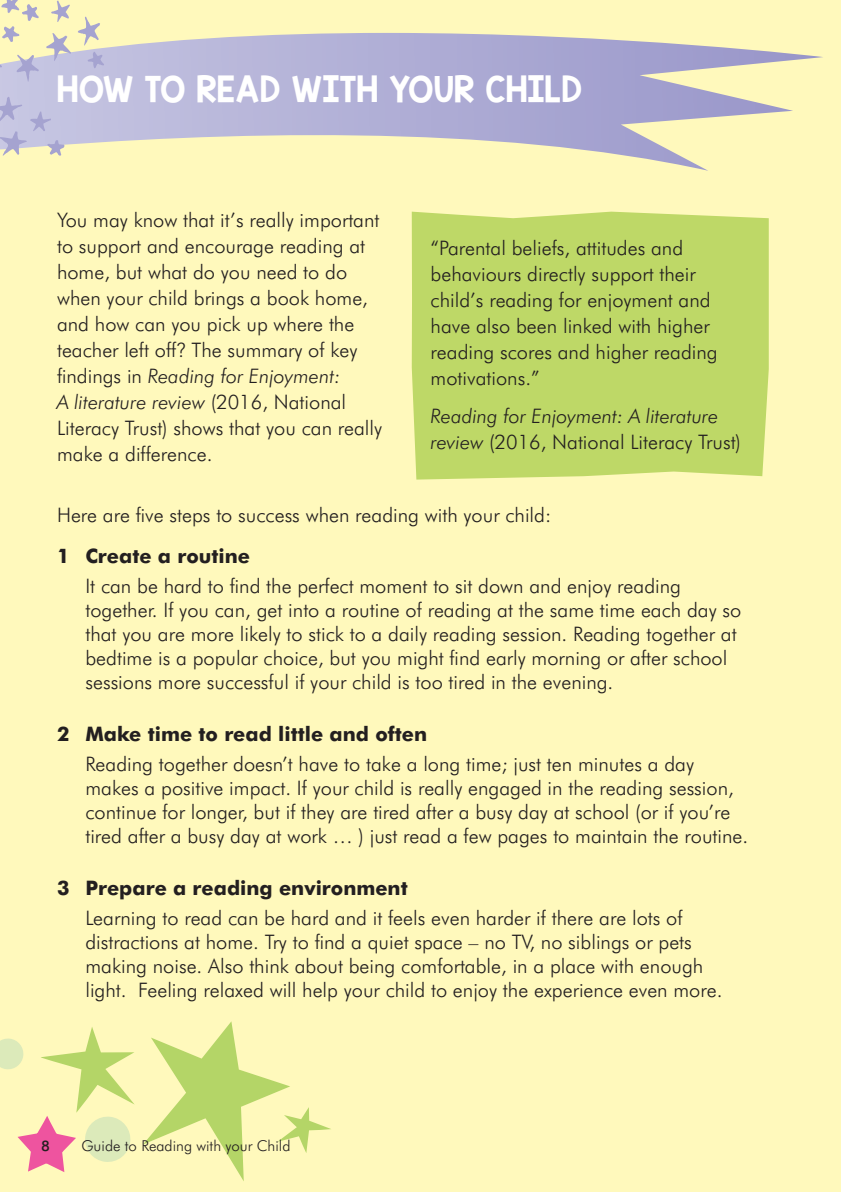
<style>
.page{position:relative;width:841px;height:1192px;background:#fff}
.page>*{position:absolute;margin:0;border:0;box-sizing:border-box;transform-origin:0 0}
.t1{font:30.4px "KG Blank Space Solid";color:#fff}
.t2{font:300 20px/26px "Futura BT";color:#231f20}
.t3{font:700 20px "Futura BT";color:#231f20}
.t4{font:italic 300 20px/26px "Futura BT";color:#231f20}
.t5{font:300 15px "Futura BT";color:#231f20}
.t6{font:500 14.6px "Futura BT";color:#231f20}
.s1{font-family:"Avenir"}
.s2{font-style:italic}
.s3{font-style:normal}
</style>
<div class="page">
<div style="left:0;top:0;width:840px;height:1192px;background:#fff9bc"></div>
<svg style="left:143px;top:1021px;width:188px;height:160px"></svg>
<div style="left:411px;top:212px;width:357px;height:267px;background:#bed867"></div>
<svg style="left:0;top:33px;width:823px;height:138px"></svg>
<svg style="left:0;top:97px;width:64px;height:59px"></svg>
<svg style="left:0;top:1027px;width:135px;height:145px"></svg>
<svg style="left:0;top:0;width:104px;height:82px"></svg>
<h1 class="t1" style="left:57px;top:69px;width:526px">HOW TO READ WITH YOUR CHILD</h1>
<p class="t2" style="left:57px;top:207px;width:326px">You may know that it’s really important to support and encourage reading at home, but what do you need to do when your child brings a book home, and how can you pick up where the teacher left off<span class="s1">?</span> The summary of key findings in <span class="s2">Reading for Enjoyment:<br>A literature review</span> (2016, National Literacy Trust) shows that you can really make a difference.</p>
<p class="t2" style="left:430px;top:235px;width:288px">“Parental beliefs, attitudes and behaviours directly support their child’s reading for enjoyment and have also been linked with higher reading scores and higher reading motivations.”</p>
<p class="t4" style="left:430px;top:402px;width:312px">Reading for Enjoyment: A literature review <span class="s3">(2016, National Literacy Trust)</span></p>
<p class="t2" style="left:57px;top:502px;width:495px">Here are five steps to success when reading with your child:</p>
<p class="t3" style="left:57px;top:543px;width:194px">1 Create a routine</p>
<p class="t2" style="left:85px;top:573px;width:657px;line-height:24px">It can be hard to find the perfect moment to sit down and enjoy reading together. If you can, get into a routine of reading at the same time each day so that you are more likely to stick to a daily reading session. Reading together at bedtime is a popular choice, but you might find early morning or after school sessions more successful if your child is too tired in the evening.</p>
<p class="t3" style="left:57px;top:721px;width:371px">2 Make time to read little and often</p>
<p class="t2" style="left:85px;top:751px;width:664px;line-height:24px">Reading together doesn’t have to take a long time; just ten minutes a day makes a positive impact. If your child is really engaged in the reading session, continue for longer, but if they are tired after a busy day at school (or if you’re tired after a busy day at work … ) just read a few pages to maintain the routine.</p>
<p class="t3" style="left:57px;top:875px;width:352px">3 Prepare a reading environment</p>
<p class="t2" style="left:85px;top:905px;width:638px;line-height:24px">Learning to read can be hard and it feels even harder if there are lots of distractions at home. Try to find a quiet space – no TV, no siblings or pets making noise. Also think about being comfortable, in a place with enough light. Feeling relaxed will help your child to enjoy the experience even more.</p>
<p class="t6" style="left:41px;top:1137px;width:10px">8</p>
<p class="t5" style="left:81px;top:1136px;width:210px">Guide to Reading with your Child</p>
</div>
